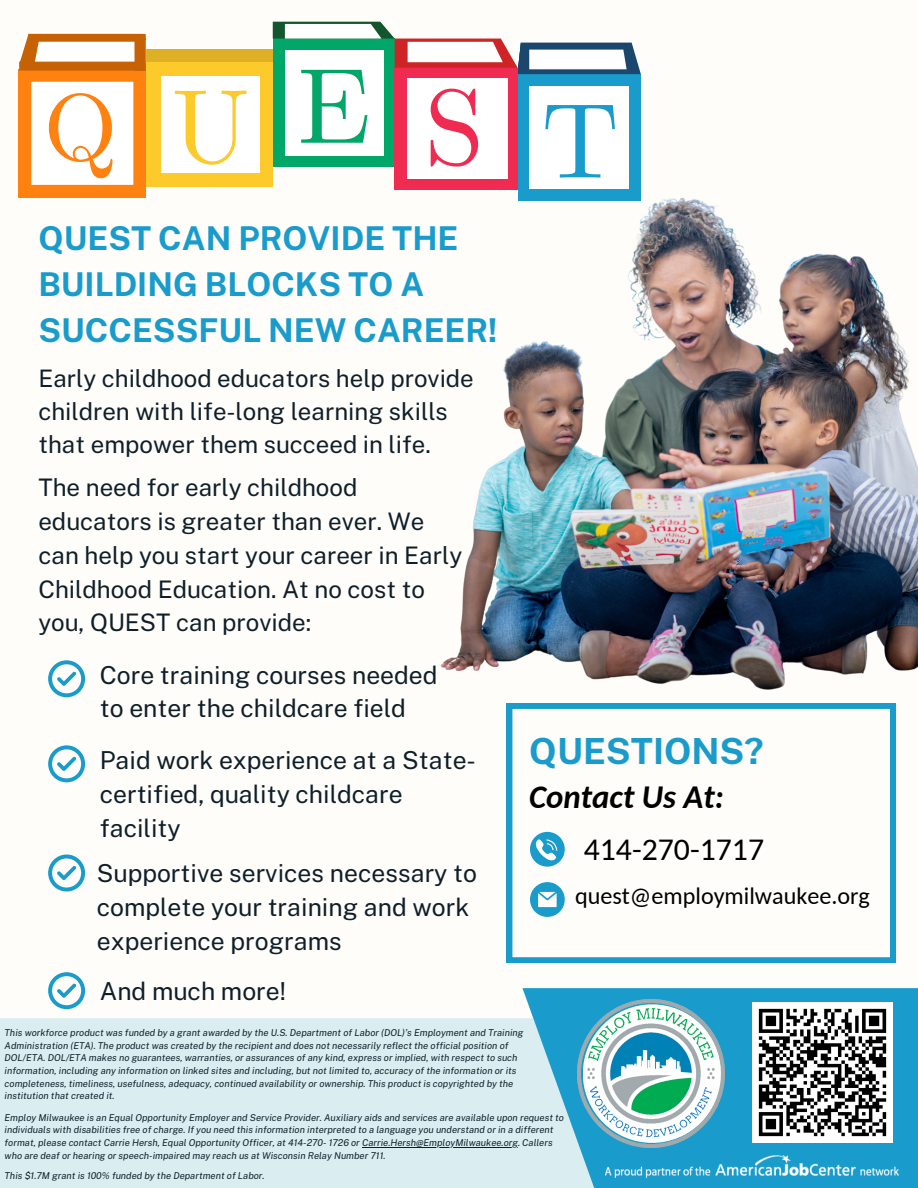
<style>
.page{position:relative;width:918px;height:1188px;background:#fffdf9}
.page>*{position:absolute;margin:0;border:0;box-sizing:border-box;transform-origin:0 0}
.t1{font:107.25px "CMU Serif";color:#00a768}
.t2{font:107.25px "CMU Serif";color:#ef2b51}
.t3{font:107.25px "CMU Serif";color:#199ccc}
.t4{font:105px "CMU Serif";color:#fcca2a}
.t5{font:94.8px "CMU Serif";color:#ff8210}
.t6{font:700 36px "Public Sans";color:#199ccc}
.t7{font:700 32.85px/45.9px "Public Sans";color:#199ccc}
.t8{font:italic 700 32.85px "Carlito";color:#000}
.t9{font:31.8px "Carlito";color:#000}
.t10{font:24.75px/33.8px "Public Sans";color:#0e1f29}
.t11{font:24.15px/33.8px "Public Sans";color:#0e1f29}
.t12{font:24.15px "Carlito";color:#000}
.t13{font:italic 9.45px/12.6px "Public Sans";color:#0e1f29}
</style>
<div class="page">
<div style="left:522px;top:988px;width:396px;height:200px;background:#199ccc"></div>
<div style="left:0;top:1018px;width:661px;height:170px;background:#daedf1"></div>
<img style="left:577px;top:1000px;width:148px;height:147px">
<img style="left:605px;top:1156px;width:294px;height:21px">
<svg style="left:507px;top:703px;width:388px;height:259px"></svg>
<svg style="left:530px;top:832px;width:35px;height:35px"></svg>
<svg style="left:530px;top:882px;width:35px;height:35px"></svg>
<img style="left:440px;top:195px;width:478px;height:495px">
<div style="left:519px;top:74px;width:122px;height:127px;background:#199ccc"></div>
<div style="left:529px;top:86px;width:100px;height:103px;background:#fff"></div>
<div style="left:146px;top:62px;width:127px;height:125px;background:#fcca2a"></div>
<div style="left:161px;top:76px;width:99px;height:96px;background:#fff"></div>
<div style="left:146px;top:49px;width:127px;height:13px;background:#ddb025"></div>
<div style="left:273px;top:39px;width:122px;height:128px;background:#00a768"></div>
<div style="left:285px;top:50px;width:98px;height:105px;background:#fff"></div>
<div style="left:395px;top:68px;width:123px;height:121px;background:#ef2b51"></div>
<div style="left:408px;top:78px;width:100px;height:101px;background:#fff"></div>
<svg style="left:273px;top:22px;width:368px;height:52px"></svg>
<svg style="left:18px;top:33px;width:128px;height:164px"></svg>
<svg style="left:48px;top:660px;width:37px;height:37px"></svg>
<svg style="left:48px;top:745px;width:37px;height:37px"></svg>
<svg style="left:48px;top:855px;width:37px;height:36px"></svg>
<svg style="left:48px;top:972px;width:37px;height:37px"></svg>
<img style="left:752px;top:1002px;width:141px;height:141px">
<hr style="left:362px;top:1147px;width:156px;height:1px;background:#0e1f29">
<p class="t5" style="left:44px;top:71px;width:75px">Q</p>
<p class="t4" style="left:171px;top:64px;width:80px">U</p>
<p class="t1" style="left:298px;top:42px;width:74px">E</p>
<p class="t2" style="left:425px;top:64px;width:61px">S</p>
<p class="t7" style="left:38px;top:215px;width:461px">QUEST CAN PROVIDE THE<br>BUILDING BLOCKS TO A<br>SUCCESSFUL NEW CAREER!</p>
<p class="t11" style="left:38px;top:362px;width:437px;line-height:32.8px">Early childhood educators help provide children with life-long learning skills that empower them succeed in life.</p>
<p class="t11" style="left:38px;top:471px;width:425px">The need for early childhood educators is greater than ever. We can help you start your career in Early<br>Childhood Education. At no cost to you, QUEST can provide:</p>
<p class="t10" style="left:100px;top:658px;width:339px">Core training courses needed to enter the childcare field</p>
<p class="t10" style="left:100px;top:743px;width:378px">Paid work experience at a State&shy;certified, quality childcare facility</p>
<p class="t10" style="left:97px;top:857px;width:382px">Supportive services necessary to complete your training and work experience programs</p>
<p class="t10" style="left:100px;top:974px;width:188px">And much more!</p>
<p class="t3" style="left:541px;top:77px;width:79px">T</p>
<p class="t6" style="left:529px;top:730px;width:236px">QUESTIONS?</p>
<p class="t8" style="left:529px;top:783px;width:196px">Contact Us At:</p>
<p class="t9" style="left:584px;top:836px;width:182px">414-270-1717</p>
<p class="t12" style="left:575px;top:886px;width:296px">quest@employmilwaukee.org</p>
<p class="t13" style="left:5px;top:1027px;width:520px">This workforce product was funded by a grant awarded by the U.S. Department of Labor (DOL)’s Employment and Training Administration (ETA). The product was created by the recipient and does not necessarily reflect the official position of DOL/ETA. DOL/ETA makes no guarantees, warranties, or assurances of any kind, express or implied, with respect to such information, including any information on linked sites and including, but not limited to, accuracy of the information or its completeness, timeliness, usefulness, adequacy, continued availability or ownership. This product is copyrighted by the institution that created it.</p>
<p class="t13" style="left:5px;top:1111px;width:561px">Employ Milwaukee is an Equal Opportunity Employer and Service Provider. Auxiliary aids and services are available upon request to individuals with disabilities free of charge. If you need this information interpreted to a language you understand or in a different format, please contact Carrie Hersh, Equal Opportunity Officer, at 414-270- 1726 or Carrie.Hersh@EmployMilwaukee.org. Callers who are deaf or hearing or speech-impaired may reach us at Wisconsin Relay Number 711.</p>
<p class="t13" style="left:5px;top:1169px;width:262px">This $1.7M grant is 100% funded by the Department of Labor.</p>
</div>
